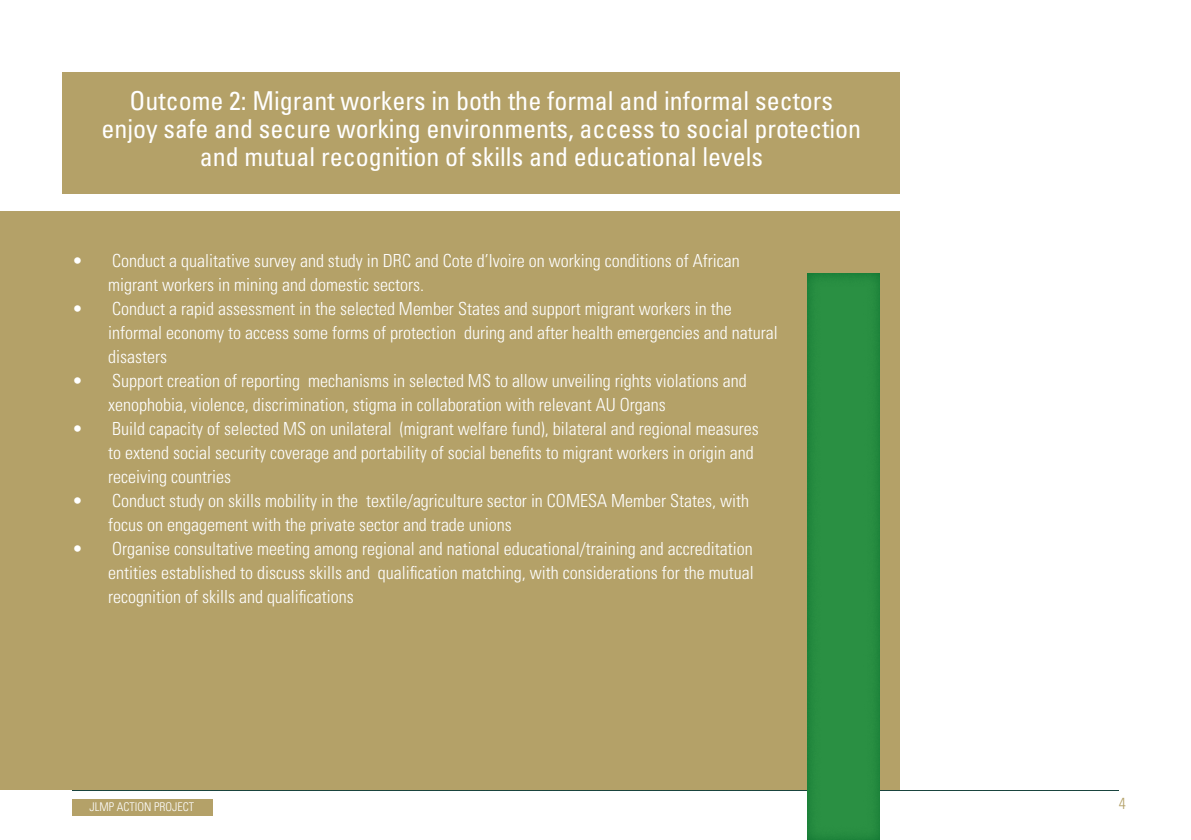
<style>
.page{position:relative;width:1191px;height:840px;background:#fff}
.page>*{position:absolute;margin:0;border:0;box-sizing:border-box;transform-origin:0 0}
.t1{font:condensed 26px/28px "Univers LT Std";color:#fff;text-align:center}
.t2{font:300 condensed 18px/24px "Univers LT Std";color:#fff}
.t3{font:300 condensed 16px "Univers LT Std";color:#b4a168}
.t4{font:300 condensed 12px "Univers LT Std";color:#fff}
</style>
<div class="page">
<svg style="left:71px;top:789px;width:829px;height:1px"></svg>
<div style="left:72px;top:798px;width:141px;height:16px;background:#b4a168"></div>
<div style="left:62px;top:72px;width:838px;height:121px;background:#b4a168"></div>
<div style="left:7px;top:211px;width:893px;height:578px;background:#b4a168"></div>
<div style="left:0;top:211px;width:7px;height:578px;background:#b4a168"></div>
<div style="left:806px;top:271px;width:76px;height:568px;background:#2a9043"></div>
<p class="t1" style="left:101px;top:86px;width:761px">Outcome 2: Migrant workers in both the formal and informal sectors enjoy safe and secure working environments, access to social protection and mutual recognition of skills and educational levels</p>
<p class="t2" style="left:108px;top:248px;width:633px;text-indent:-36px">• Conduct a qualitative survey and study in DRC and Cote d’Ivoire on working conditions of African migrant workers in mining and domestic sectors.</p>
<p class="t2" style="left:108px;top:296px;width:671px;text-indent:-36px">• Conduct a rapid assessment in the selected Member States and support migrant workers in the informal economy to access some forms of protection during and after health emergencies and natural disasters</p>
<p class="t2" style="left:108px;top:368px;width:640px;text-indent:-36px">• Support creation of reporting mechanisms in selected MS to allow unveiling rights violations and xenophobia, violence, discrimination, stigma in collaboration with relevant AU Organs</p>
<p class="t2" style="left:108px;top:416px;width:652px;text-indent:-36px">• Build capacity of selected MS on unilateral (migrant welfare fund), bilateral and regional measures to extend social security coverage and portability of social benefits to migrant workers in origin and receiving countries</p>
<p class="t2" style="left:108px;top:488px;width:642px;text-indent:-36px">• Conduct study on skills mobility in the textile/agriculture sector in COMESA Member States, with focus on engagement with the private sector and trade unions</p>
<p class="t2" style="left:108px;top:536px;width:647px;text-align:justify;text-indent:-36px">• Organise consultative meeting among regional and national educational/training and accreditation entities established to discuss skills and qualification matching, with considerations for the mutual recognition of skills and qualifications</p>
<p class="t4" style="left:89px;top:799px;width:106px">JLMP ACTION PROJECT</p>
<p class="t3" style="left:1118px;top:792px;width:9px">4</p>
</div>
